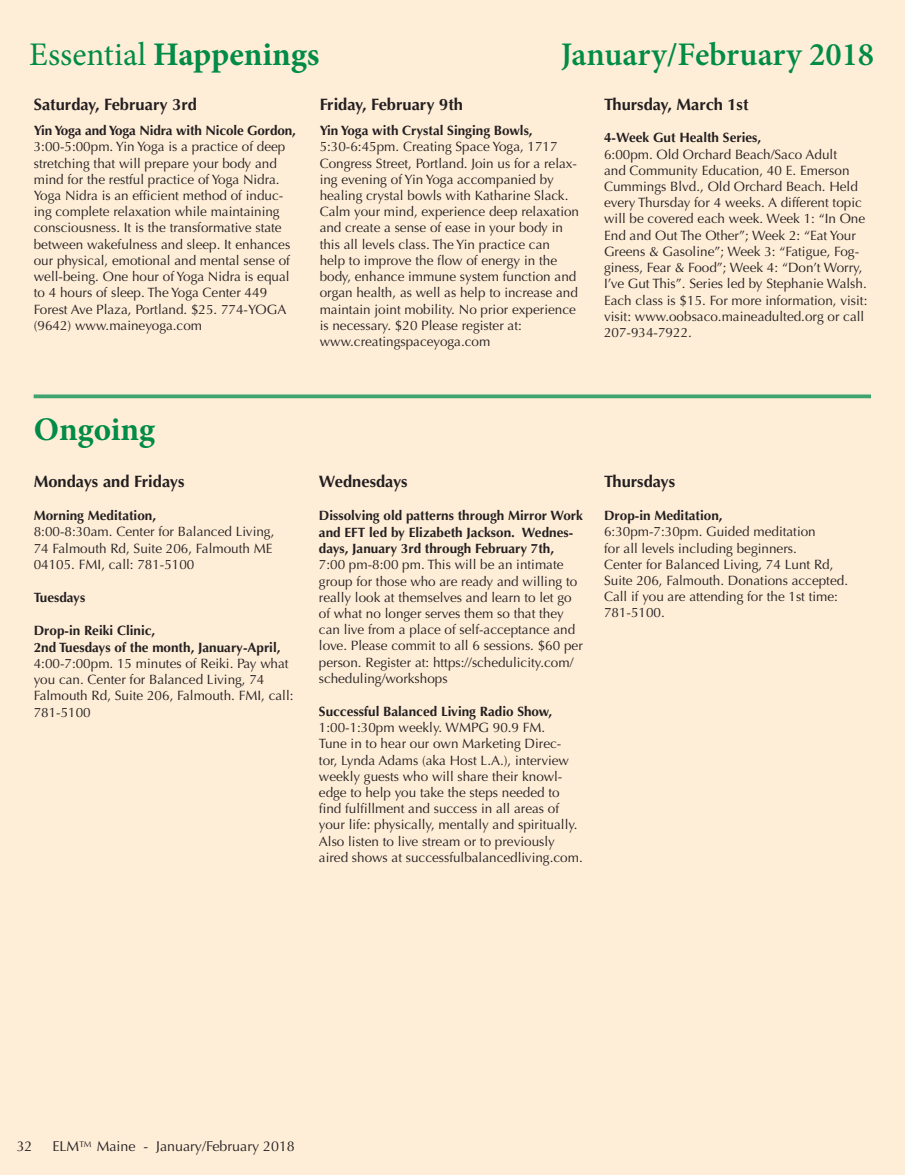
<style>
.page{position:relative;width:905px;height:1175px;background:#fff}
.page>*{position:absolute;margin:0;border:0;box-sizing:border-box;transform-origin:0 0}
.t1{font:700 33px "Minion Pro";letter-spacing:-.005em;color:#008b46}
.t2{font:600 33px "Minion Pro";color:#008b46}
.t3{font:700 16.5px "Optima";color:#231f20}
.t4{font:14.25px "Optima";color:#231f20}
.t5{font:13.5px/16.2px "Optima";color:#231f20}
.t6{font:700 13.5px/16.5px "Optima";color:#231f20}
.s1{font-weight:400}
</style>
<div class="page">
<div style="left:0;top:0;width:904px;height:1174px;background:#feedd7"></div>
<svg style="left:34px;top:394px;width:837px;height:4px;background:#55ac7b"></svg>
<h1 class="t1" style="left:29px;top:31px;width:292px"><span class="s1">Essential</span> Happenings</h1>
<h1 class="t2" style="left:561px;top:32px;width:315px">January/February 2018</h1>
<p class="t3" style="left:34px;top:94px;width:165px">Saturday, February 3rd</p>
<p class="t6" style="left:34px;top:123px;width:264px">Yin Yoga and Yoga Nidra with Nicole Gordon,</p>
<p class="t5" style="left:34px;top:139px;width:258px">3:00-5:00pm. Yin Yoga is a practice of deep stretching that will prepare your body and mind for the restful practice of Yoga Nidra.<br>Yoga Nidra is an efficient method of induc&shy;ing complete relaxation while maintaining consciousness. It is the transformative state between wakefulness and sleep. It enhances our physical, emotional and mental sense of well-being. One hour of Yoga Nidra is equal to 4 hours of sleep. The Yoga Center 449<br>Forest Ave Plaza, Portland. $25. 774-YOGA (9642) www.maineyoga.com</p>
<p class="t3" style="left:320px;top:94px;width:145px">Friday, February 9th</p>
<p class="t6" style="left:320px;top:123px;width:214px">Yin Yoga with Crystal Singing Bowls,</p>
<p class="t5" style="left:320px;top:139px;width:261px">5:30-6:45pm. Creating Space Yoga, 1717<br>Congress Street, Portland. Join us for a relax&shy;ing evening of Yin Yoga accompanied by healing crystal bowls with Katharine Slack.<br>Calm your mind, experience deep relaxation and create a sense of ease in your body in this all levels class. The Yin practice can<br>help to improve the flow of energy in the body, enhance immune system function and organ health, as well as help to increase and maintain joint mobility. No prior experience is necessary. $20 Please register at: www.creatingspaceyoga.com</p>
<p class="t3" style="left:604px;top:94px;width:146px">Thursday, March 1st</p>
<p class="t6" style="left:604px;top:130px;width:159px">4-Week Gut Health Series,</p>
<p class="t5" style="left:604px;top:146px;width:265px">6:00pm. Old Orchard Beach/Saco Adult<br>and Community Education, 40 E. Emerson Cummings Blvd., Old Orchard Beach. Held every Thursday for 4 weeks. A different topic will be covered each week. Week 1: “In One End and Out The Other”; Week 2: “Eat Your Greens &amp; Gasoline”; Week 3: “Fatigue, Fog&shy;giness, Fear &amp; Food”; Week 4: “Don’t Worry, I’ve Gut This”. Series led by Stephanie Walsh.<br>Each class is $15. For more information, visit: visit: www.oobsaco.maineadulted.org or call 207-934-7922.</p>
<h1 class="t1" style="left:34px;top:406px;width:123px">Ongoing</h1>
<p class="t3" style="left:34px;top:472px;width:152px">Mondays and Fridays</p>
<p class="t6" style="left:34px;top:507px;width:124px">Morning Meditation,</p>
<p class="t5" style="left:34px;top:524px;width:242px">8:00-8:30am. Center for Balanced Living,<br>74 Falmouth Rd, Suite 206, Falmouth ME<br>04105. FMI, call: 781-5100</p>
<p class="t6" style="left:34px;top:589px;width:53px">Tuesdays</p>
<p class="t6" style="left:34px;top:622px;width:248px">Drop-in Reiki Clinic,<br>2nd Tuesdays of the month, January-April,</p>
<p class="t5" style="left:34px;top:655px;width:261px">4:00-7:00pm. 15 minutes of Reiki. Pay what you can. Center for Balanced Living, 74<br>Falmouth Rd, Suite 206, Falmouth. FMI, call:<br>781-5100</p>
<p class="t3" style="left:319px;top:472px;width:90px">Wednesdays</p>
<p class="t6" style="left:319px;top:507px;width:265px">Dissolving old patterns through Mirror Work and EFT led by Elizabeth Jackson. Wednes&shy;days, January 3rd through February 7th,</p>
<p class="t5" style="left:319px;top:557px;width:265px">7:00 pm-8:00 pm. This will be an intimate group for those who are ready and willing to really look at themselves and learn to let go of what no longer serves them so that they can live from a place of self-acceptance and love. Please commit to all 6 sessions. $60 per person. Register at: https://schedulicity.com/ scheduling/workshops</p>
<p class="t6" style="left:319px;top:703px;width:235px">Successful Balanced Living Radio Show,</p>
<p class="t5" style="left:319px;top:719px;width:265px">1:00-1:30pm weekly. WMPG 90.9 FM.<br>Tune in to hear our own Marketing Direc&shy;tor, Lynda Adams (aka Host L.A.), interview weekly guests who will share their knowl&shy;edge to help you take the steps needed to find fulfillment and success in all areas of your life: physically, mentally and spiritually.<br>Also listen to live stream or to previously aired shows at successfulbalancedliving.com.</p>
<p class="t3" style="left:604px;top:472px;width:73px">Thursdays</p>
<p class="t6" style="left:604px;top:507px;width:120px">Drop-in Meditation,</p>
<p class="t5" style="left:604px;top:524px;width:245px">6:30pm-7:30pm. Guided meditation<br>for all levels including beginners.<br>Center for Balanced Living, 74 Lunt Rd, Suite 206, Falmouth. Donations accepted.<br>Call if you are attending for the 1st time:<br>781-5100.</p>
<p class="t4" style="left:17px;top:1138px;width:17px">32</p>
<p class="t4" style="left:52px;top:1138px;width:244px">ELM™ Maine - January/February 2018</p>
</div>
